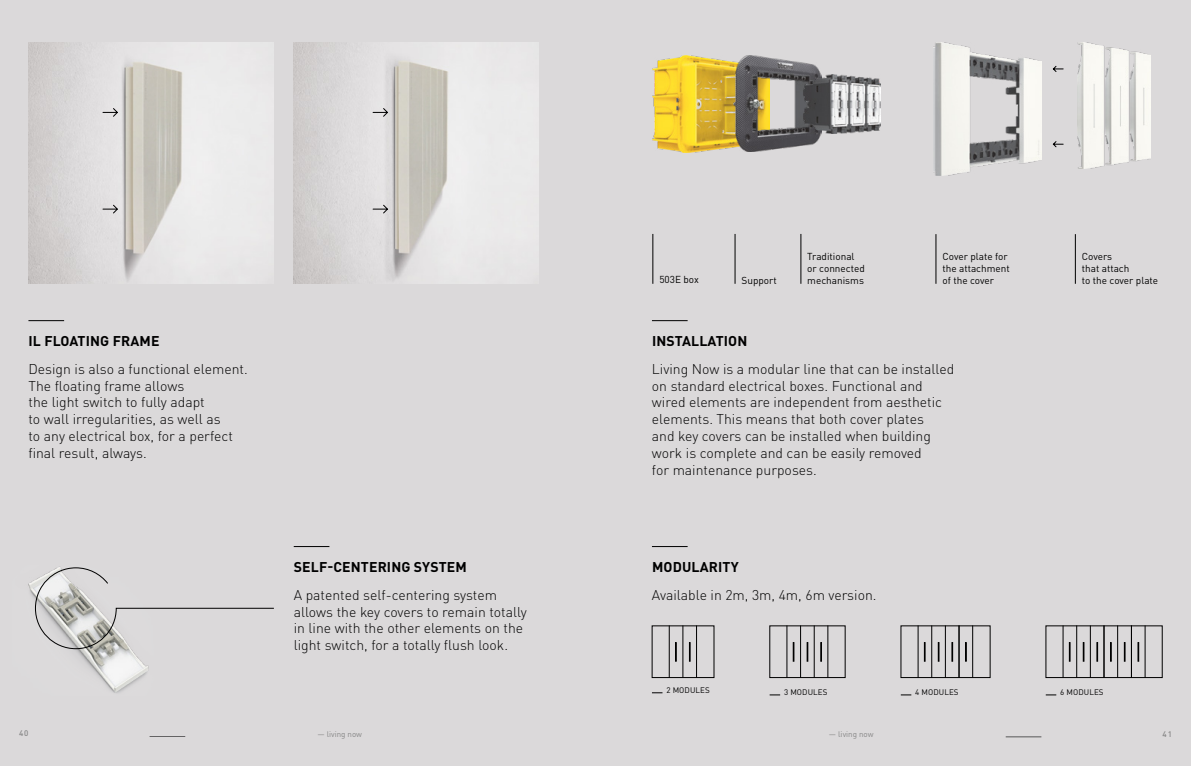
<style>
.page{position:relative;width:1191px;height:766px;background:#fff}
.page>*{position:absolute;margin:0;border:0;box-sizing:border-box;transform-origin:0 0}
.t1{font:300 14px/16.8px "DIN Pro";color:#000}
.t2{font:700 14px "DIN Pro";letter-spacing:.01em;color:#000}
.t3{font:10px/12px "DIN Pro";color:#000}
.t4{font:8px "DIN Pro";letter-spacing:.01em;color:#000}
.t5{font:8px "DIN Pro";color:#878787}
.t6{font:500 8px "DIN Pro";color:#878787}
</style>
<div class="page">
<div style="left:0;top:0;width:1191px;height:765px;background:#dbd9da"></div>
<img style="left:28px;top:43px;width:246px;height:241px">
<img style="left:652px;top:55px;width:111px;height:97px">
<img style="left:733px;top:56px;width:88px;height:95px">
<img style="left:803px;top:74px;width:77px;height:59px">
<img style="left:933px;top:43px;width:108px;height:132px">
<img style="left:1077px;top:43px;width:73px;height:125px">
<svg style="left:1053px;top:66px;width:10px;height:6px"></svg>
<svg style="left:1053px;top:141px;width:10px;height:6px"></svg>
<img style="left:28px;top:566px;width:121px;height:127px">
<svg style="left:35px;top:567px;width:239px;height:82px"></svg>
<img style="left:294px;top:43px;width:245px;height:241px">
<svg style="left:102px;top:204px;width:16px;height:10px"></svg>
<svg style="left:102px;top:108px;width:16px;height:9px"></svg>
<svg style="left:372px;top:204px;width:16px;height:10px"></svg>
<svg style="left:372px;top:108px;width:16px;height:9px"></svg>
<hr style="left:669px;top:625px;width:1px;height:52px;background:#000">
<hr style="left:682px;top:625px;width:1px;height:52px;background:#000">
<hr style="left:696px;top:625px;width:1px;height:52px;background:#000">
<svg style="left:675px;top:642px;width:1px;height:19px"></svg>
<svg style="left:689px;top:642px;width:1px;height:19px"></svg>
<hr style="left:786px;top:625px;width:1px;height:52px;background:#000">
<hr style="left:800px;top:625px;width:1px;height:52px;background:#000">
<hr style="left:814px;top:625px;width:1px;height:52px;background:#000">
<hr style="left:827px;top:625px;width:1px;height:52px;background:#000">
<svg style="left:793px;top:642px;width:1px;height:19px"></svg>
<svg style="left:807px;top:642px;width:1px;height:19px"></svg>
<svg style="left:820px;top:642px;width:1px;height:19px"></svg>
<hr style="left:918px;top:625px;width:1px;height:52px;background:#000">
<hr style="left:931px;top:625px;width:1px;height:52px;background:#000">
<hr style="left:945px;top:625px;width:1px;height:52px;background:#000">
<hr style="left:959px;top:625px;width:1px;height:52px;background:#000">
<hr style="left:972px;top:625px;width:1px;height:52px;background:#000">
<svg style="left:924px;top:642px;width:1px;height:19px"></svg>
<svg style="left:938px;top:642px;width:1px;height:19px"></svg>
<svg style="left:951px;top:642px;width:2px;height:19px"></svg>
<svg style="left:965px;top:642px;width:1px;height:19px"></svg>
<hr style="left:1062px;top:625px;width:1px;height:52px;background:#000">
<hr style="left:1076px;top:625px;width:1px;height:52px;background:#000">
<hr style="left:1090px;top:625px;width:1px;height:52px;background:#000">
<hr style="left:1103px;top:625px;width:1px;height:52px;background:#000">
<hr style="left:1131px;top:625px;width:1px;height:52px;background:#000">
<hr style="left:1117px;top:625px;width:1px;height:52px;background:#000">
<hr style="left:1144px;top:625px;width:1px;height:52px;background:#000">
<svg style="left:1069px;top:642px;width:1px;height:19px"></svg>
<svg style="left:1083px;top:642px;width:1px;height:19px"></svg>
<svg style="left:1096px;top:642px;width:1px;height:19px"></svg>
<svg style="left:1124px;top:642px;width:1px;height:19px"></svg>
<svg style="left:1110px;top:642px;width:1px;height:19px"></svg>
<svg style="left:1137px;top:642px;width:2px;height:19px"></svg>
<hr style="left:652px;top:234px;width:1px;height:50px;background:#000">
<hr style="left:735px;top:234px;width:1px;height:50px;background:#000">
<hr style="left:800px;top:234px;width:1px;height:50px;background:#000">
<hr style="left:935px;top:234px;width:1px;height:50px;background:#000">
<hr style="left:1075px;top:234px;width:1px;height:50px;background:#000">
<hr style="left:652px;top:320px;width:35px;height:1px;background:#000">
<hr style="left:294px;top:546px;width:35px;height:1px;background:#000">
<hr style="left:652px;top:546px;width:35px;height:1px;background:#000">
<hr style="left:28px;top:320px;width:36px;height:1px;background:#000">
<hr style="left:150px;top:736px;width:35px;height:1px;background:#000">
<hr style="left:1005px;top:736px;width:36px;height:1px;background:#000">
<p class="t2" style="left:29px;top:329px;width:132px">IL FLOATING FRAME</p>
<p class="t1" style="left:28px;top:359px;width:221px">Design is also a functional element.<br>The floating frame allows<br>the light switch to fully adapt<br>to wall irregularities, as well as<br>to any electrical box, for a perfect final result, always.</p>
<p class="t2" style="left:294px;top:555px;width:175px">SELF-CENTERING SYSTEM</p>
<p class="t1" style="left:294px;top:585px;width:234px">A patented self-centering system allows the key covers to remain totally in line with the other elements on the light switch, for a totally flush look.</p>
<p class="t3" style="left:659px;top:273px;width:41px">503E box</p>
<p class="t3" style="left:741px;top:274px;width:37px">Support</p>
<p class="t2" style="left:652px;top:329px;width:97px">INSTALLATION</p>
<p class="t3" style="left:807px;top:250px;width:59px">Traditional or connected mechanisms</p>
<p class="t3" style="left:942px;top:250px;width:69px">Cover plate for the attachment of the cover</p>
<p class="t3" style="left:1081px;top:250px;width:78px">Covers<br>that attach<br>to the cover plate</p>
<p class="t1" style="left:652px;top:359px;width:304px">Living Now is a modular line that can be installed on standard electrical boxes. Functional and wired elements are independent from aesthetic elements. This means that both cover plates<br>and key covers can be installed when building work is complete and can be easily removed<br>for maintenance purposes.</p>
<p class="t2" style="left:652px;top:555px;width:88px">MODULARITY</p>
<p class="t1" style="left:652px;top:585px;width:226px">Available in 2m, 3m, 4m, 6m version.</p>
<p class="t4" style="left:666px;top:684px;width:45px">2 MODULES</p>
<p class="t4" style="left:784px;top:686px;width:45px">3 MODULES</p>
<p class="t4" style="left:915px;top:686px;width:45px">4 MODULES</p>
<p class="t4" style="left:1060px;top:686px;width:45px">6 MODULES</p>
<p class="t6" style="left:19px;top:728px;width:11px">40</p>
<p class="t5" style="left:317px;top:728px;width:46px">— living now</p>
<p class="t5" style="left:829px;top:728px;width:46px">— living now</p>
<p class="t6" style="left:1162px;top:728px;width:11px">41</p>
</div>
